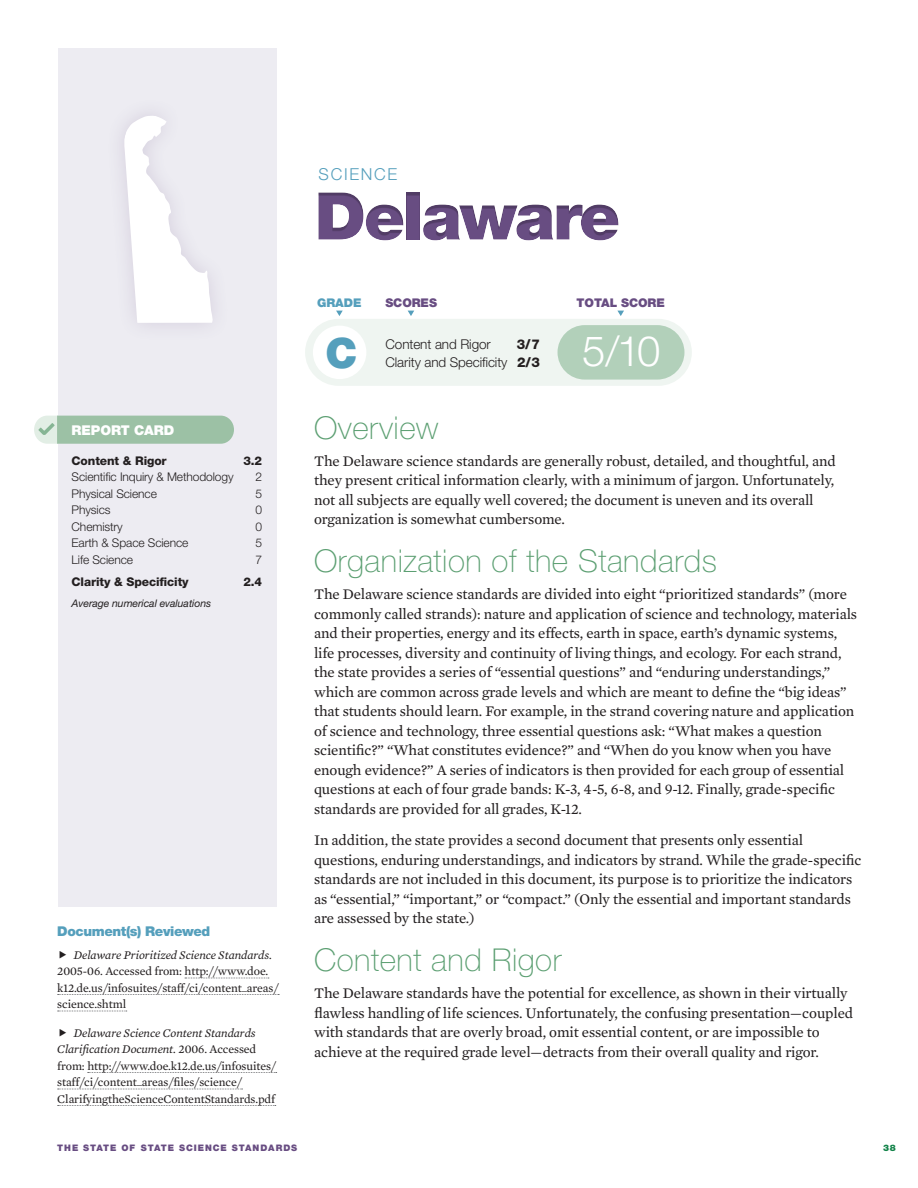
<style>
.page{position:relative;width:918px;height:1188px;background:#fff}
.page>*{position:absolute;margin:0;border:0;box-sizing:border-box;transform-origin:0 0}
.t1{font:900 66px "Helvetica Neue LT Std";letter-spacing:-.035em;color:#684d82}
.t2{font:300 42px "Helvetica Neue LT Std";color:#fff}
.t3{font:900 42px "Helvetica Neue LT Std";color:#559fbc}
.t4{font:100 31.5px "Helvetica Neue LT Std";letter-spacing:.015em;color:#5c9f72}
.t5{font:300 16.5px "Helvetica Neue LT Std";letter-spacing:.105em;color:#559fbc}
.t6{font:15px/19.5px "Mercury Text G2 Roman";letter-spacing:-.01em;color:#231f20}
.t7{font:300 13.5px "Helvetica Neue LT Std";letter-spacing:-.005em;color:#231f20}
.t8{font:900 13.5px "Helvetica Neue LT Std";letter-spacing:-.03em;color:#559fbc}
.t9{font:900 13.5px "Helvetica Neue LT Std";letter-spacing:-.005em;color:#fff}
.t10{font:800 13.5px "Helvetica Neue LT Std";color:#231f20}
.t11{font:12px/16.5px "Mercury Text G2 Roman";letter-spacing:-.01em;color:#231f20}
.t12{font:italic 12px/16.5px "Mercury Text G2";letter-spacing:-.01em;color:#231f20;text-align:right}
.t13{font:300 12px "Helvetica Neue LT Std";letter-spacing:-.01em;color:#231f20}
.t14{font:800 12px "Helvetica Neue LT Std";letter-spacing:-.01em;color:#231f20}
.t15{font:900 12px "Helvetica Neue LT Std";letter-spacing:-.005em;color:#684d82}
.t16{font:900 12px "Helvetica Neue LT Std";letter-spacing:-.005em;color:#559fbc}
.t17{font:italic 10.5px "Helvetica Neue LT Std";letter-spacing:-.01em;color:#231f20}
.t18{font:900 9px "Helvetica Neue LT Std";letter-spacing:.105em;color:#684d82}
.t19{font:900 9px "Helvetica Neue LT Std";color:#128349}
.s1{font-family:"Mercury Text G2 Roman";font-style:normal}
.s2{font-weight:800}
</style>
<div class="page">
<div style="left:305px;top:319px;width:387px;height:67px;background:#eff5f1;border-radius:33px"></div>
<div style="left:558px;top:325px;width:126px;height:55px;background:#b2d0ba;border-radius:27px"></div>
<div style="left:313px;top:326px;width:53px;height:53px;background:#fff;border-radius:50%"></div>
<svg style="left:336px;top:311px;width:7px;height:5px"></svg>
<svg style="left:408px;top:311px;width:6px;height:5px"></svg>
<svg style="left:617px;top:311px;width:7px;height:5px"></svg>
<div style="left:58px;top:48px;width:219px;height:1066px;background:#edecf2"></div>
<div style="left:57px;top:907px;width:222px;height:207px;background:#fff"></div>
<svg style="left:185px;top:978px;width:84px;height:1px"></svg>
<svg style="left:58px;top:994px;width:221px;height:1px"></svg>
<svg style="left:58px;top:1011px;width:69px;height:1px"></svg>
<svg style="left:88px;top:1072px;width:189px;height:1px"></svg>
<svg style="left:58px;top:1089px;width:185px;height:1px"></svg>
<svg style="left:58px;top:1105px;width:218px;height:1px"></svg>
<svg style="left:34px;top:416px;width:200px;height:28px;background:#a5c6ad"></svg>
<svg style="left:124px;top:116px;width:89px;height:207px"></svg>
<p class="t5" style="left:319px;top:164px;width:80px">SCIENCE</p>
<h1 class="t1" style="left:315px;top:177px;width:307px">Delaware</h1>
<p class="t9" style="left:72px;top:422px;width:104px">REPORT CARD</p>
<p class="t14" style="left:72px;top:453px;width:97px">Content &amp; Rigor</p>
<p class="t14" style="left:243px;top:453px;width:20px">3.2</p>
<p class="t13" style="left:72px;top:470px;width:164px">Scientific Inquiry &amp; Methodology</p>
<p class="t13" style="left:255px;top:470px;width:8px">2</p>
<p class="t13" style="left:72px;top:486px;width:87px">Physical Science</p>
<p class="t13" style="left:255px;top:486px;width:8px">5</p>
<p class="t13" style="left:72px;top:503px;width:40px">Physics</p>
<p class="t13" style="left:255px;top:503px;width:8px">0</p>
<p class="t13" style="left:72px;top:519px;width:53px">Chemistry</p>
<p class="t13" style="left:255px;top:519px;width:8px">0</p>
<p class="t13" style="left:72px;top:536px;width:118px">Earth &amp; Space Science</p>
<p class="t13" style="left:255px;top:536px;width:8px">5</p>
<p class="t13" style="left:72px;top:552px;width:63px">Life Science</p>
<p class="t13" style="left:255px;top:552px;width:8px">7</p>
<p class="t14" style="left:72px;top:575px;width:119px">Clarity &amp; Specificity</p>
<p class="t14" style="left:243px;top:575px;width:20px">2.4</p>
<p class="t17" style="left:72px;top:597px;width:141px">Average numerical evaluations</p>
<p class="t8" style="left:57px;top:923px;width:155px">Document(s) Reviewed</p>
<p class="t12" style="left:74px;top:946px;width:200px">Delaware Prioritized Science Standards.</p>
<p class="t11" style="left:57px;top:963px;width:223px">2005-06. Accessed from: http://www.doe. k12.de.us/infosuites/staff/ci/content_areas/ science.shtml</p>
<p class="t12" style="left:57px;top:1024px;width:201px">Delaware Science Content Standards<br>Clarification Document. <span class="s1">2006. Accessed</span></p>
<p class="t11" style="left:57px;top:1057px;width:220px">from: http://www.doe.k12.de.us/infosuites/ staff/ci/content_areas/files/science/<br>ClarifyingtheScienceContentStandards.pdf</p>
<p class="t16" style="left:317px;top:296px;width:46px">GRADE</p>
<p class="t15" style="left:385px;top:296px;width:53px">SCORES</p>
<p class="t15" style="left:577px;top:296px;width:90px">TOTAL SCORE</p>
<p class="t7" style="left:386px;top:336px;width:107px">Content and Rigor</p>
<p class="t10" style="left:517px;top:336px;width:25px">3/7</p>
<h2 class="t2" style="left:582px;top:326px;width:80px">5/10</h2>
<h2 class="t3" style="left:325px;top:328px;width:33px">C</h2>
<p class="t7" style="left:386px;top:354px;width:156px">Clarity and Specificity <span class="s2">2/3</span></p>
<h3 class="t4" style="left:314px;top:410px;width:126px">Overview</h3>
<p class="t6" style="left:314px;top:451px;width:523px">The Delaware science standards are generally robust, detailed, and thoughtful, and they present critical information clearly, with a minimum of jargon. Unfortunately, not all subjects are equally well covered; the document is uneven and its overall organization is somewhat cumbersome.</p>
<h3 class="t4" style="left:314px;top:543px;width:404px">Organization of the Standards</h3>
<p class="t6" style="left:314px;top:585px;width:545px">The Delaware science standards are divided into eight “prioritized standards” (more commonly called strands): nature and application of science and technology, materials and their properties, energy and its effects, earth in space, earth’s dynamic systems, life processes, diversity and continuity of living things, and ecology. For each strand, the state provides a series of “essential questions” and “enduring understandings,” which are common across grade levels and which are meant to define the “big ideas” that students should learn. For example, in the strand covering nature and application of science and technology, three essential questions ask: “What makes a question scientific?” “What constitutes evidence?” and “When do you know when you have enough evidence?” A series of indicators is then provided for each group of essential questions at each of four grade bands: K-3, 4-5, 6-8, and 9-12. Finally, grade-specific standards are provided for all grades, K-12.</p>
<p class="t6" style="left:314px;top:831px;width:549px">In addition, the state provides a second document that presents only essential questions, enduring understandings, and indicators by strand. While the grade-specific standards are not included in this document, its purpose is to prioritize the indicators as “essential,” “important,” or “compact.” (Only the essential and important standards are assessed by the state.)</p>
<h3 class="t4" style="left:314px;top:942px;width:249px">Content and Rigor</h3>
<p class="t6" style="left:314px;top:984px;width:541px">The Delaware standards have the potential for excellence, as shown in their virtually flawless handling of life sciences. Unfortunately, the confusing presentation—coupled with standards that are overly broad, omit essential content, or are impossible to achieve at the required grade level—detracts from their overall quality and rigor.</p>
<p class="t18" style="left:57px;top:1143px;width:242px">THE STATE OF STATE SCIENCE STANDARDS</p>
<p class="t19" style="left:883px;top:1143px;width:14px">38</p>
</div>
